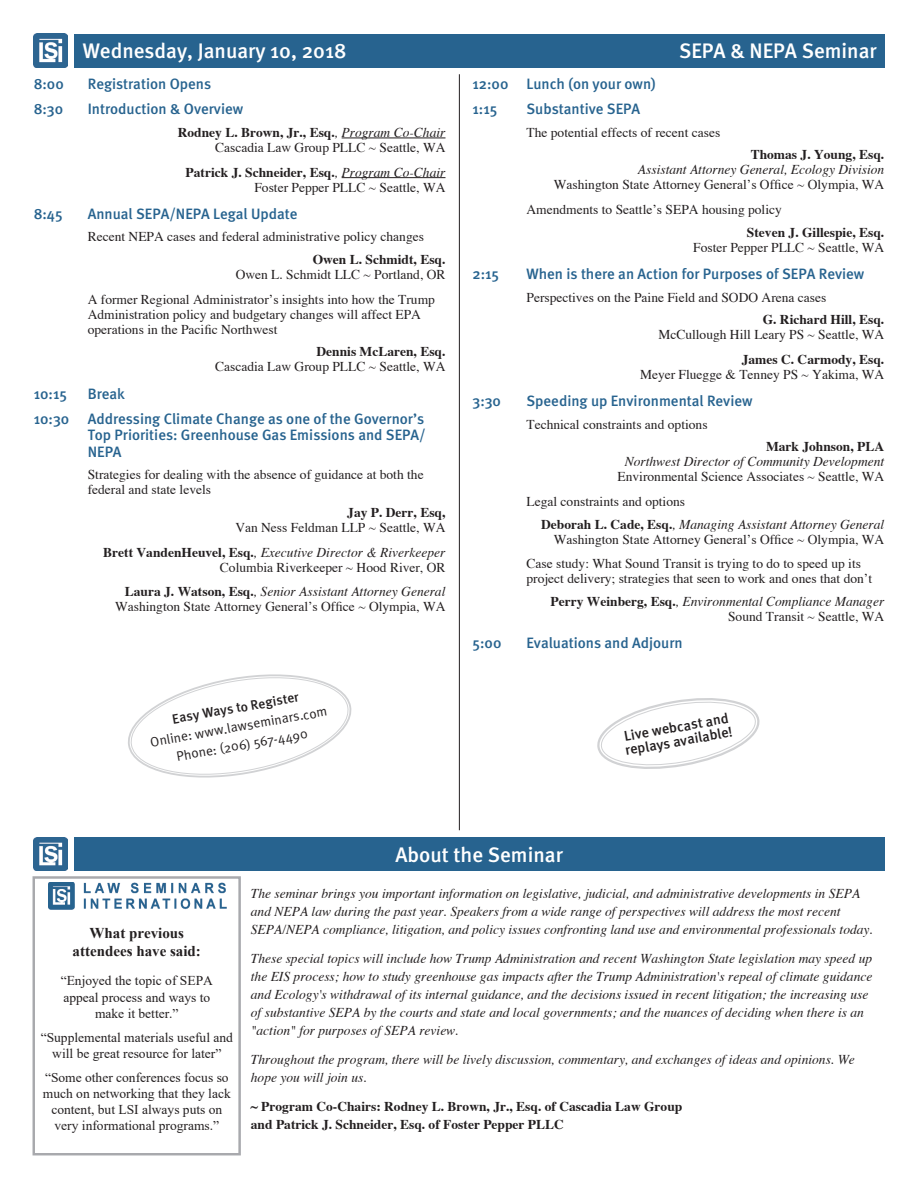
<style>
.page{position:relative;width:918px;height:1188px;background:#fff}
.page>*{position:absolute;margin:0;border:0;box-sizing:border-box;transform-origin:0 0}
.t1{font:500 21px "Meta";color:#fff}
.t2{font:500 15px/25.2px "Meta";color:#27638f}
.t3{font:700 15px/18px "Times New Roman";color:#231f20;text-align:center}
.t4{font:500 14.25px/14.2px "Meta";color:#231f20}
.t5{font:13.5px/15px "Times";color:#231f20}
.t6{font:italic 13.5px/18px "Times";color:#231f20}
.t7{font:700 13.5px/18px "Times";color:#231f20}
.t8{font:13.5px/16.2px "Times New Roman";color:#231f20;text-align:center}
.t9{font:13.5px/18.8px "Meta Normal";color:#231f20;text-align:center}
.t10{font:500 13.5px "Meta";color:#231f20}
.s1{font-weight:700}
.s2{font-style:italic}
.s3{font-style:normal}
.s4{font-weight:700;font-style:normal}
</style>
<div class="page">
<div style="left:74px;top:34px;width:810px;height:34px;background:#27638f"></div>
<hr style="left:459px;top:74px;width:1px;height:756px;background:#231f20">
<hr style="left:342px;top:138px;width:104px;height:1px;background:#231f20">
<hr style="left:342px;top:177px;width:104px;height:1px;background:#231f20">
<div style="left:74px;top:837px;width:810px;height:34px;background:#27638f"></div>
<img style="left:34px;top:34px;width:33px;height:34px">
<img style="left:34px;top:837px;width:33px;height:34px">
<div style="left:33px;top:876px;width:208px;height:279px;border:2px solid #a8a9ad"></div>
<img style="left:49px;top:882px;width:178px;height:28px">
<svg style="left:128px;top:674px;width:224px;height:104px"></svg>
<svg style="left:597px;top:698px;width:163px;height:71px"></svg>
<h1 class="t1" style="left:83px;top:39px;width:265px">Wednesday, January 10, 2018</h1>
<p class="t2" style="left:34px;top:71px;width:32px">8:00</p>
<p class="t2" style="left:88px;top:71px;width:125px">Registration Opens</p>
<p class="t2" style="left:34px;top:96px;width:31px">8:30</p>
<p class="t2" style="left:88px;top:96px;width:157px">Introduction &amp; Overview</p>
<p class="t5" style="left:178px;top:126px;width:269px;text-align:right"><span class="s1">Rodney L. Brown, Jr., Esq.</span><span class="s2">, Program Co-Chair<br></span>Cascadia Law Group PLLC ~ Seattle, WA</p>
<p class="t5" style="left:186px;top:165px;width:261px;text-align:right"><span class="s1">Patrick J. Schneider, Esq.</span><span class="s2">, Program Co-Chair<br></span>Foster Pepper PLLC ~ Seattle, WA</p>
<p class="t2" style="left:34px;top:201px;width:30px">8:45</p>
<p class="t2" style="left:88px;top:201px;width:211px">Annual SEPA/NEPA Legal Update</p>
<p class="t5" style="left:88px;top:230px;width:338px">Recent NEPA cases and federal administrative policy changes</p>
<p class="t7" style="left:313px;top:249px;width:134px">Owen L. Schmidt, Esq.</p>
<p class="t5" style="left:88px;top:263px;width:359px;line-height:24.8px;text-indent:148px">Owen L. Schmidt LLC ~ Portland, OR<br>A former Regional Administrator’s insights into how the Trump</p>
<p class="t5" style="left:88px;top:308px;width:335px">Administration policy and budgetary changes will affect EPA operations in the Pacific Northwest</p>
<p class="t7" style="left:316px;top:341px;width:131px">Dennis McLaren, Esq.</p>
<p class="t5" style="left:215px;top:360px;width:232px">Cascadia Law Group PLLC ~ Seattle, WA</p>
<p class="t2" style="left:34px;top:381px;width:35px">10:15</p>
<p class="t2" style="left:34px;top:381px;width:392px;text-indent:54px">Break<br>10:30 Addressing Climate Change as one of the Governor’s</p>
<p class="t2" style="left:88px;top:427px;width:340px;line-height:16.5px">Top Priorities: Greenhouse Gas Emissions and SEPA/<br>NEPA</p>
<p class="t5" style="left:88px;top:468px;width:337px">Strategies for dealing with the absence of guidance at both the federal and state levels</p>
<p class="t7" style="left:347px;top:502px;width:100px">Jay P. Derr, Esq,</p>
<p class="t6" style="left:103px;top:516px;width:344px;line-height:24.8px;text-align:right"><span class="s3">Van Ness Feldman LLP ~ Seattle, WA<br></span><span class="s4">Brett VandenHeuvel, Esq.</span>, Executive Director &amp; Riverkeeper</p>
<p class="t5" style="left:125px;top:555px;width:322px;line-height:24.8px;text-align:right">Columbia Riverkeeper ~ Hood River, OR<br><span class="s1">Laura J. Watson, Esq.</span><span class="s2">, Senior Assistant Attorney General</span></p>
<p class="t5" style="left:115px;top:600px;width:332px">Washington State Attorney General’s Office ~ Olympia, WA</p>
<h1 class="t1" style="left:679px;top:39px;width:199px">SEPA &amp; NEPA Seminar</h1>
<p class="t2" style="left:472px;top:71px;width:185px">12:00 Lunch (on your own)<br>1:15</p>
<p class="t2" style="left:526px;top:96px;width:115px">Substantive SEPA</p>
<p class="t5" style="left:526px;top:126px;width:195px">The potential effects of recent cases</p>
<p class="t7" style="left:751px;top:144px;width:135px">Thomas J. Young, Esq.</p>
<p class="t6" style="left:638px;top:162px;width:248px">Assistant Attorney General, Ecology Division</p>
<p class="t5" style="left:526px;top:173px;width:359px;line-height:24.8px;text-indent:27px">Washington State Attorney General’s Office ~ Olympia, WA<br>Amendments to Seattle’s SEPA housing policy</p>
<p class="t7" style="left:747px;top:222px;width:139px">Steven J. Gillespie, Esq.</p>
<p class="t5" style="left:693px;top:240px;width:193px">Foster Pepper PLLC ~ Seattle, WA</p>
<p class="t2" style="left:472px;top:261px;width:28px">2:15</p>
<p class="t2" style="left:526px;top:261px;width:339px">When is there an Action for Purposes of SEPA Review</p>
<p class="t5" style="left:526px;top:290px;width:301px">Perspectives on the Paine Field and SODO Arena cases</p>
<p class="t7" style="left:763px;top:309px;width:123px">G. Richard Hill, Esq.</p>
<p class="t5" style="left:658px;top:328px;width:227px">McCullough Hill Leary PS ~ Seattle, WA</p>
<p class="t7" style="left:742px;top:349px;width:144px">James C. Carmody, Esq.</p>
<p class="t5" style="left:640px;top:368px;width:246px">Meyer Fluegge &amp; Tenney PS ~ Yakima, WA</p>
<p class="t2" style="left:472px;top:388px;width:30px">3:30</p>
<p class="t2" style="left:526px;top:388px;width:228px">Speeding up Environmental Review</p>
<p class="t5" style="left:526px;top:418px;width:183px">Technical constraints and options</p>
<p class="t7" style="left:766px;top:436px;width:120px">Mark Johnson, PLA</p>
<p class="t6" style="left:625px;top:454px;width:261px">Northwest Director of Community Development</p>
<p class="t5" style="left:527px;top:465px;width:359px;line-height:24.8px;text-indent:91px">Environmental Science Associates ~ Seattle, WA<br>Legal constraints and options</p>
<p class="t5" style="left:541px;top:517px;width:345px;text-align:right"><span class="s1">Deborah L. Cade, Esq.</span><span class="s2">, Managing Assistant Attorney General<br></span>Washington State Attorney General’s Office ~ Olympia, WA</p>
<p class="t5" style="left:527px;top:557px;width:347px">Case study: What Sound Transit is trying to do to speed up its project delivery; strategies that seen to work and ones that don’t</p>
<p class="t6" style="left:551px;top:595px;width:335px;line-height:15px;text-align:right"><span class="s4">Perry Weinberg, Esq.</span>, Environmental Compliance Manager<br><span class="s3">Sound Transit ~ Seattle, WA</span></p>
<p class="t2" style="left:472px;top:630px;width:30px">5:00</p>
<p class="t2" style="left:526px;top:630px;width:158px">Evaluations and Adjourn</p>
<p class="t10" style="left:171px;top:711px;width:130px;rotate:-10deg">Easy Ways to Register</p>
<p class="t9" style="left:149px;top:733px;width:181px;rotate:-10deg">Online: www.lawseminars.com<br>Phone: (206) 567-4490</p>
<p class="t4" style="left:622px;top:729px;width:110px;rotate:-10deg">Live webcast and replays available!</p>
<p class="t3" style="left:73px;top:923px;width:130px">What previous attendees have said:</p>
<p class="t8" style="left:61px;top:972px;width:154px">“Enjoyed the topic of SEPA appeal process and ways to make it better.”</p>
<p class="t8" style="left:41px;top:1029px;width:194px">“Supplemental materials useful and will be great resource for later”</p>
<p class="t8" style="left:43px;top:1068px;width:189px">“Some other conferences focus so much on networking that they lack content, but LSI always puts on very informational programs.”</p>
<h1 class="t1" style="left:395px;top:842px;width:169px">About the Seminar</h1>
<p class="t6" style="left:251px;top:886px;width:624px">The seminar brings you important information on legislative, judicial, and administrative developments in SEPA and NEPA law during the past year. Speakers from a wide range of perspectives will address the most recent<br>SEPA/NEPA compliance, litigation, and policy issues confronting land use and environmental professionals today.</p>
<p class="t6" style="left:251px;top:951px;width:623px">These special topics will include how Trump Administration and recent Washington State legislation may speed up the EIS process; how to study greenhouse gas impacts after the Trump Administration's repeal of climate guidance and Ecology's withdrawal of its internal guidance, and the decisions issued in recent litigation; the increasing use of substantive SEPA by the courts and state and local governments; and the nuances of deciding when there is an "action" for purposes of SEPA review.</p>
<p class="t6" style="left:251px;top:1051px;width:606px">Throughout the program, there will be lively discussion, commentary, and exchanges of ideas and opinions. We hope you will join us.</p>
<p class="t7" style="left:251px;top:1096px;width:433px">~ Program Co-Chairs: Rodney L. Brown, Jr., Esq. of Cascadia Law Group and Patrick J. Schneider, Esq. of Foster Pepper PLLC</p>
</div>
